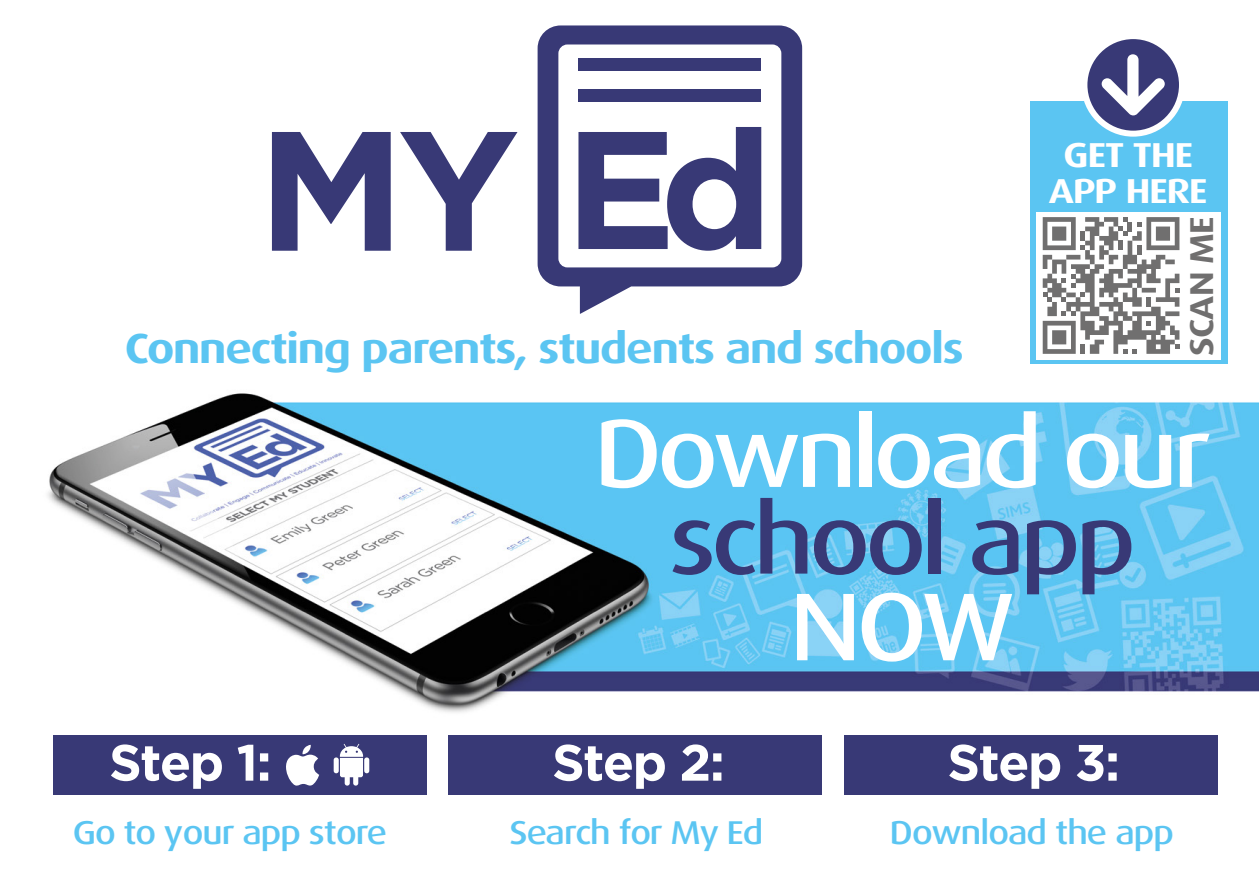
<style>
.page{position:relative;width:1259px;height:893px;background:#fff}
.page>*{position:absolute;margin:0;border:0;box-sizing:border-box;transform-origin:0 0}
.t1{font:500 96.3px/86.7px "Dax Wide";letter-spacing:-.045em;color:#fff;text-align:center}
.t2{font:700 51px "Gotham";letter-spacing:-.03em;color:#fff}
.t3{font:700 42px "Dax Wide";letter-spacing:-.03em;color:#5bc5f2}
.t4{font:700 34.5px/35.7px "Dax Wide";letter-spacing:-.03em;color:#fff;text-align:center}
.t5{font:500 33px "Dax Wide";letter-spacing:-.03em;color:#5bc5f2}
.t6{font:700 33px "Dax Wide";letter-spacing:-.03em;color:#706f6f}
.s1{color:#383976}
</style>
<div class="page">
<svg style="left:537px;top:25px;width:265px;height:289px"></svg>
<svg style="left:578px;top:127px;width:183px;height:124px"></svg>
<svg style="left:272px;top:132px;width:119px;height:119px"></svg>
<svg style="left:400px;top:132px;width:117px;height:119px"></svg>
<div style="left:578px;top:90px;width:183px;height:12px;background:#383976"></div>
<div style="left:578px;top:59px;width:183px;height:12px;background:#383976"></div>
<div style="left:53px;top:735px;width:373px;height:60px;background:#383976"></div>
<div style="left:448px;top:735px;width:374px;height:60px;background:#383976"></div>
<div style="left:844px;top:735px;width:374px;height:60px;background:#383976"></div>
<svg style="left:286px;top:745px;width:33px;height:41px"></svg>
<div style="left:334px;top:757px;width:5px;height:16px;background:#fff;border-radius:2px"></div>
<svg style="left:340px;top:744px;width:23px;height:42px"></svg>
<div style="left:364px;top:757px;width:5px;height:16px;background:#fff;border-radius:2px"></div>
<div style="left:1030px;top:101px;width:197px;height:262px;background:#5bc5f2"></div>
<div style="left:1036px;top:212px;width:185px;height:147px;background:#fff"></div>
<svg style="left:1084px;top:39px;width:99px;height:98px"></svg>
<svg style="left:1042px;top:217px;width:137px;height:137px"></svg>
<img style="left:47px;top:393px;width:1212px;height:320px">
<p class="t3" style="left:125px;top:325px;width:840px">Connecting parents, students and schools</p>
<p class="t4" style="left:1048px;top:137px;width:160px">GET THE<br>APP HERE</p>
<p class="t6" style="left:1183px;top:356px;width:141px;rotate:-90deg">SCAN ME</p>
<p class="t2" style="left:109px;top:733px;width:164px">Step 1:</p>
<p class="t5" style="left:73px;top:814px;width:316px">Go to your app store</p>
<p class="t1" style="left:594px;top:411px;width:617px">Download our <span class="s1">school app<br></span>NOW</p>
<p class="t2" style="left:552px;top:733px;width:174px">Step 2:</p>
<p class="t5" style="left:509px;top:814px;width:255px">Search for My Ed</p>
<p class="t2" style="left:947px;top:733px;width:174px">Step 3:</p>
<p class="t5" style="left:890px;top:814px;width:285px">Download the app</p>
</div>
